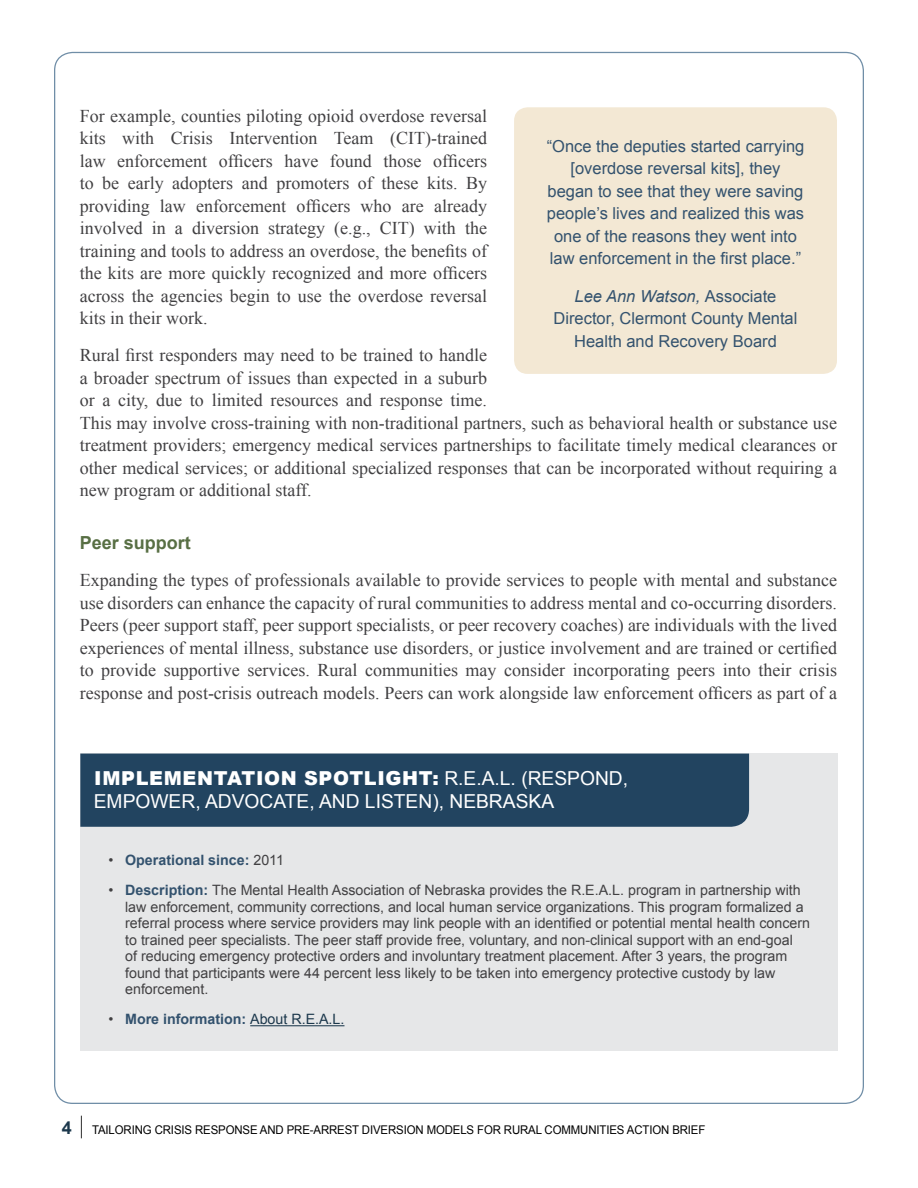
<style>
.page{position:relative;width:918px;height:1188px;background:#fff}
.page>*{position:absolute;margin:0;border:0;box-sizing:border-box;transform-origin:0 0}
.t1{font:19.2px/22.5px "Arial";color:#fff}
.t2{font:18px/22.5px "Times New Roman";color:#414042;text-align:justify}
.t3{font:700 18px "Arial";color:#586f44}
.t4{font:16.5px/22.5px "Arial";color:#33526e;text-align:center}
.t5{font:14.25px/16.5px "Arial";color:#414042}
.t6{font:700 14.25px "Arial";color:#33526e}
.t7{font:12px "Arial";letter-spacing:-.01em;color:#000;scale:.95 1}
.s1{font-style:italic}
.s2{font-weight:900}
.s3{font-weight:400;color:#414042}
.s4{font-weight:700;color:#33526e}
.s5{font-weight:400;color:#1c384c}
.s6{font-weight:700;font-size:18px;color:#1c384c}
</style>
<div class="page">
<svg style="left:81px;top:1116px;width:1px;height:22px"></svg>
<div style="left:80px;top:754px;width:758px;height:297px;background:#e6e7e8"></div>
<hr style="left:250px;top:1025px;width:94px;height:1px;background:#1c384c">
<div style="left:80px;top:754px;width:669px;height:73px;background:#224460"></div>
<div style="left:514px;top:107px;width:323px;height:267px;background:#f3e8d4;border-radius:14px"></div>
<p class="t2" style="left:80px;top:104px;width:409px">For example, counties piloting opioid overdose reversal kits with Crisis Intervention Team (CIT)-trained law enforcement officers have found those officers to be early adopters and promoters of these kits. By providing law enforcement officers who are already involved in a diversion strategy (e.g., CIT) with the training and tools to address an overdose, the benefits of the kits are more quickly recognized and more officers across the agencies begin to use the overdose reversal kits in their work.</p>
<p class="t2" style="left:80px;top:344px;width:759px;text-align:left">Rural first responders may need to be trained to handle<br>a broader spectrum of issues than expected in a suburb<br>or a city, due to limited resources and response time.<br>This may involve cross-training with non-traditional partners, such as behavioral health or substance use treatment providers; emergency medical services partnerships to facilitate timely medical clearances or other medical services; or additional specialized responses that can be incorporated without requiring a new program or additional staff.</p>
<h4 class="t3" style="left:80px;top:531px;width:113px">Peer support</h4>
<p class="t2" style="left:80px;top:569px;width:759px">Expanding the types of professionals available to provide services to people with mental and substance use disorders can enhance the capacity of rural communities to address mental and co-occurring disorders.<br>Peers (peer support staff, peer support specialists, or peer recovery coaches) are individuals with the lived experiences of mental illness, substance use disorders, or justice involvement and are trained or certified to provide supportive services. Rural communities may consider incorporating peers into their crisis response and post-crisis outreach models. Peers can work alongside law enforcement officers as part of a</p>
<p class="t4" style="left:547px;top:135px;width:259px">“Once the deputies started carrying [overdose reversal kits], they began to see that they were saving people’s lives and realized this was one of the reasons they went into law enforcement in the first place.”</p>
<p class="t4" style="left:554px;top:285px;width:245px"><span class="s1">Lee Ann Watson,</span> Associate<br>Director, Clermont County Mental<br>Health and Recovery Board</p>
<h3 class="t1" style="left:94px;top:767px;width:536px"><span class="s2">IMPLEMENTATION SPOTLIGHT:</span> R.E.A.L. (RESPOND,<br>EMPOWER, ADVOCATE, AND LISTEN), NEBRASKA</h3>
<p class="t6" style="left:109px;top:851px;width:177px"><span class="s3">•</span> Operational since: <span class="s3">2011</span></p>
<p class="t5" style="left:125px;top:882px;width:687px;text-indent:-17px">• <span class="s4">Description:</span> The Mental Health Association of Nebraska provides the R.E.A.L. program in partnership with law enforcement, community corrections, and local human service organizations. This program formalized a referral process where service providers may link people with an identified or potential mental health concern to trained peer specialists. The peer staff provide free, voluntary, and non-clinical support with an end-goal<br>of reducing emergency protective orders and involuntary treatment placement. After 3 years, the program found that participants were 44 percent less likely to be taken into emergency protective custody by law enforcement.</p>
<p class="t6" style="left:109px;top:1010px;width:237px"><span class="s3">•</span> More information: <span class="s5">About R.E.A.L.</span></p>
<p class="t7" style="left:62px;top:1122px;width:679px"><span class="s6">4</span> TAILORING CRISIS RESPONSE AND PRE-ARREST DIVERSION MODELS FOR RURAL COMMUNITIES ACTION BRIEF</p>
</div>
